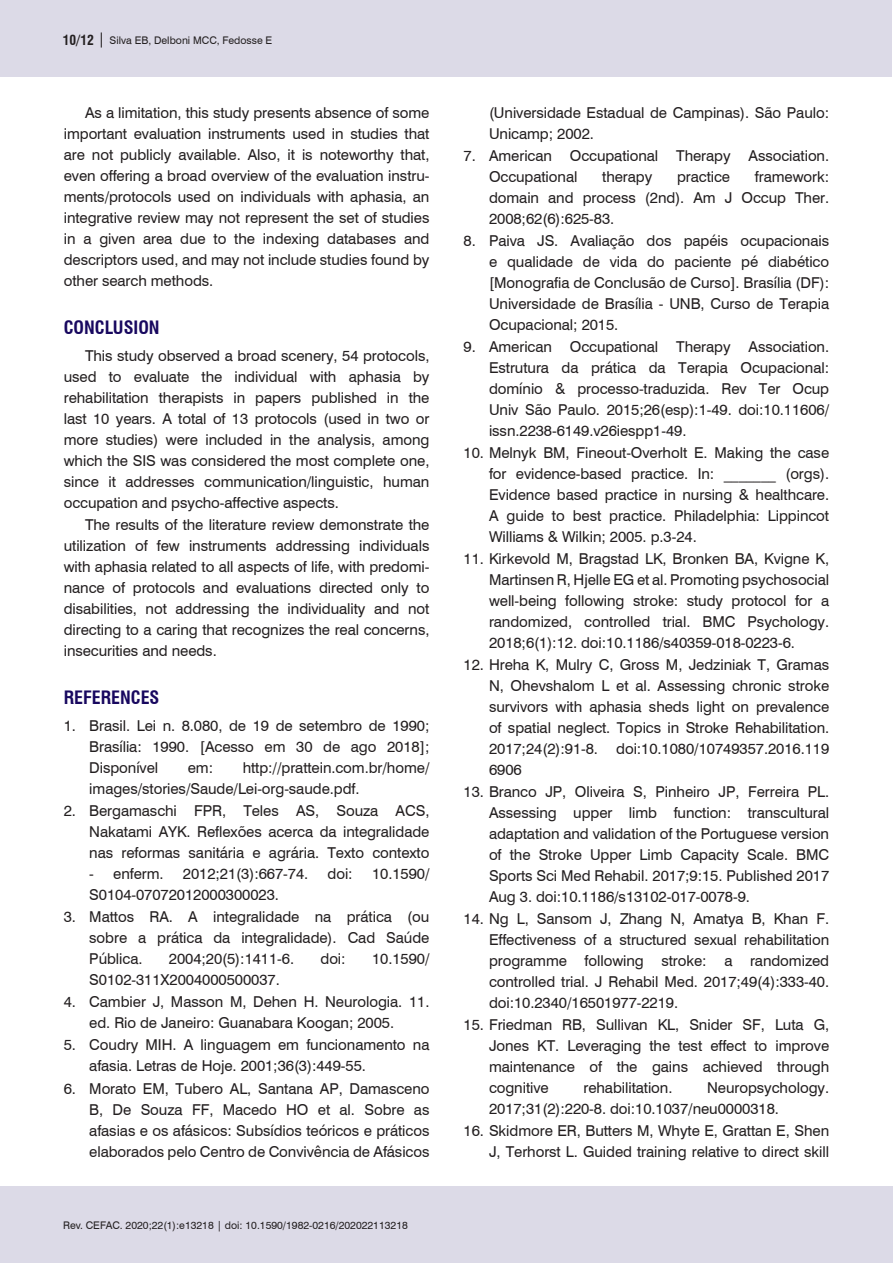
<style>
.page{position:relative;width:893px;height:1263px;background:#fff}
.page>*{position:absolute;margin:0;border:0;box-sizing:border-box;transform-origin:0 0}
.Nivel_1{font:700 condensed 18px "Swiss 721 BT";color:#18085f}
.Corpo_do_texto_INGL{font:15px/21px "Swiss 721 BT";letter-spacing:-.005em;color:#231f20;text-align:justify}
.t1{font:10.5px "Swiss 721 BT";color:#231f20}
.s1{font-weight:700;font-stretch:condensed;font-size:13.5px}
.s2{font-size:15px}
</style>
<div class="page">
<div style="left:0;top:1186px;width:892px;height:77px;background:#dcdae7"></div>
<div style="left:0;top:0;width:892px;height:77px;background:#dcdae7"></div>
<p class="t1" style="left:63px;top:33px;width:211px"><span class="s1">10/12</span> <span class="s2">|</span> Silva EB, Delboni MCC, Fedosse E</p>
<p class="Corpo_do_texto_INGL" style="left:64px;top:101px;width:367px;text-indent:21px">As a limitation, this study presents absence of some important evaluation instruments used in studies that are not publicly available. Also, it is noteworthy that, even offering a broad overview of the evaluation instru&shy;ments/protocols used on individuals with aphasia, an integrative review may not represent the set of studies in a given area due to the indexing databases and descriptors used, and may not include studies found by other search methods.</p>
<p class="Nivel_1" style="left:64px;top:317px;width:97px">CONCLUSION</p>
<p class="Corpo_do_texto_INGL" style="left:64px;top:344px;width:367px;text-indent:21px">This study observed a broad scenery, 54 protocols, used to evaluate the individual with aphasia by rehabilitation therapists in papers published in the last 10 years. A total of 13 protocols (used in two or more studies) were included in the analysis, among which the SIS was considered the most complete one, since it addresses communication/linguistic, human occupation and psycho-affective aspects.</p>
<p class="Corpo_do_texto_INGL" style="left:64px;top:513px;width:367px;text-indent:21px">The results of the literature review demonstrate the utilization of few instruments addressing individuals with aphasia related to all aspects of life, with predomi&shy;nance of protocols and evaluations directed only to disabilities, not addressing the individuality and not directing to a caring that recognizes the real concerns, insecurities and needs.</p>
<p class="Nivel_1" style="left:64px;top:687px;width:97px">REFERENCES</p>
<p class="Corpo_do_texto_INGL" style="left:89px;top:714px;width:342px;text-indent:-26px">1. Brasil. Lei n. 8.080, de 19 de setembro de 1990; Brasília: 1990. [Acesso em 30 de ago 2018]; Disponível</p>
<p class="Corpo_do_texto_INGL" style="left:89px;top:756px;width:342px;text-indent:153px">http://prattein.com.br/home/ images/stories/Saude/Lei-org-saude.pdf.</p>
<p class="Corpo_do_texto_INGL" style="left:89px;top:799px;width:342px;text-indent:-26px">2. Bergamaschi FPR, Teles AS, Souza ACS, Nakatami AYK. Reflexões acerca da integralidade nas reformas sanitária e agrária. Texto contexto</p>
<p class="Corpo_do_texto_INGL" style="left:89px;top:862px;width:76px">- enferm.</p>
<p class="Corpo_do_texto_INGL" style="left:183px;top:862px;width:127px">2012;21(3):667-74.</p>
<p class="Corpo_do_texto_INGL" style="left:328px;top:862px;width:27px">doi:</p>
<p class="Corpo_do_texto_INGL" style="left:372px;top:862px;width:59px">10.1590/</p>
<p class="Corpo_do_texto_INGL" style="left:89px;top:883px;width:191px">S0104-07072012000300023.</p>
<p class="Corpo_do_texto_INGL" style="left:89px;top:905px;width:342px;text-indent:-26px">3. Mattos RA. A integralidade na prática (ou sobre a prática da integralidade). Cad Saúde Pública.</p>
<p class="Corpo_do_texto_INGL" style="left:188px;top:756px;width:27px">em:</p>
<p class="Corpo_do_texto_INGL" style="left:169px;top:947px;width:127px">2004;20(5):1411-6.</p>
<p class="Corpo_do_texto_INGL" style="left:320px;top:947px;width:27px">doi:</p>
<p class="Corpo_do_texto_INGL" style="left:372px;top:947px;width:59px">10.1590/</p>
<p class="Corpo_do_texto_INGL" style="left:89px;top:968px;width:192px">S0102-311X2004000500037.</p>
<p class="Corpo_do_texto_INGL" style="left:89px;top:991px;width:342px;text-indent:-26px">4. Cambier J, Masson M, Dehen H. Neurologia. 11. ed. Rio de Janeiro: Guanabara Koogan; 2005.</p>
<p class="Corpo_do_texto_INGL" style="left:89px;top:1034px;width:342px;text-indent:-26px">5. Coudry MIH. A linguagem em funcionamento na afasia. Letras de Hoje. 2001;36(3):449-55.</p>
<p class="Corpo_do_texto_INGL" style="left:89px;top:1077px;width:342px;text-indent:-26px">6. Morato EM, Tubero AL, Santana AP, Damasceno B, De Souza FF, Macedo HO et al. Sobre as afasias e os afásicos: Subsídios teóricos e práticos elaborados pelo Centro de Convivência de Afásicos</p>
<p class="t1" style="left:63px;top:1218px;width:346px">Rev. CEFAC. 2020;22(1):e13218 | doi: 10.1590/1982-0216/202022113218</p>
<p class="Corpo_do_texto_INGL" style="left:489px;top:101px;width:342px">(Universidade Estadual de Campinas). São Paulo:<br>Unicamp; 2002.</p>
<p class="Corpo_do_texto_INGL" style="left:489px;top:144px;width:342px;text-indent:-26px">7. American Occupational Therapy Association.<br>Occupational</p>
<p class="Corpo_do_texto_INGL" style="left:489px;top:165px;width:342px;text-indent:266px">framework: domain and process (2nd). Am J Occup Ther.<br>2008;62(6):625-83.</p>
<p class="Corpo_do_texto_INGL" style="left:489px;top:229px;width:342px;text-indent:-26px">8. Paiva JS. Avaliação dos papéis ocupacionais e qualidade de vida do paciente pé diabético [Monografia de Conclusão de Curso]. Brasília (DF):<br>Universidade de Brasília - UNB, Curso de Terapia Ocupacional; 2015.</p>
<p class="Corpo_do_texto_INGL" style="left:489px;top:335px;width:342px;text-indent:-26px">9. American Occupational Therapy Association.<br>Estrutura da prática da Terapia Ocupacional: domínio &amp; processo-traduzida. Rev Ter Ocup Univ São Paulo. 2015;26(esp):1-49. doi:10.11606/ issn.2238-6149.v26iespp1-49.</p>
<p class="Corpo_do_texto_INGL" style="left:489px;top:441px;width:342px;text-indent:-26px">10. Melnyk BM, Fineout-Overholt E. Making the case for evidence-based practice. In: _______ (orgs).<br>Evidence based practice in nursing &amp; healthcare.<br>A guide to best practice. Philadelphia: Lippincot Williams &amp; Wilkin; 2005. p.3-24.</p>
<p class="Corpo_do_texto_INGL" style="left:489px;top:547px;width:342px;text-indent:-26px">11. Kirkevold M, Bragstad LK, Bronken BA, Kvigne K, Martinsen R, Hjelle EG et al. Promoting psychosocial well-being following stroke: study protocol for a randomized, controlled trial. BMC Psychology.<br>2018;6(1):12. doi:10.1186/s40359-018-0223-6.</p>
<p class="Corpo_do_texto_INGL" style="left:489px;top:653px;width:342px;text-indent:-26px">12. Hreha K, Mulry C, Gross M, Jedziniak T, Gramas N, Ohevshalom L et al. Assessing chronic stroke survivors with aphasia sheds light on prevalence of spatial neglect. Topics in Stroke Rehabilitation.<br>2017;24(2):91-8. doi:10.1080/10749357.2016.119<br>6906</p>
<p class="Corpo_do_texto_INGL" style="left:489px;top:780px;width:342px;text-indent:-26px">13. Branco JP, Oliveira S, Pinheiro JP, Ferreira PL.<br>Assessing upper limb function: transcultural adaptation and validation of the Portuguese version of the Stroke Upper Limb Capacity Scale. BMC Sports Sci Med Rehabil. 2017;9:15. Published 2017<br>Aug 3. doi:10.1186/s13102-017-0078-9.</p>
<p class="Corpo_do_texto_INGL" style="left:489px;top:907px;width:342px;text-indent:-26px">14. Ng L, Sansom J, Zhang N, Amatya B, Khan F.<br>Effectiveness of a structured sexual rehabilitation programme following stroke: a randomized controlled trial. J Rehabil Med. 2017;49(4):333-40. doi:10.2340/16501977-2219.</p>
<p class="Corpo_do_texto_INGL" style="left:489px;top:1013px;width:342px;text-indent:-26px">15. Friedman RB, Sullivan KL, Snider SF, Luta G, Jones KT. Leveraging the test effect to improve maintenance of the gains achieved through cognitive</p>
<p class="Corpo_do_texto_INGL" style="left:602px;top:165px;width:52px">therapy</p>
<p class="Corpo_do_texto_INGL" style="left:677px;top:165px;width:55px">practice</p>
<p class="Corpo_do_texto_INGL" style="left:489px;top:1076px;width:342px;text-indent:218px">Neuropsychology.<br>2017;31(2):220-8. doi:10.1037/neu0000318.</p>
<p class="Corpo_do_texto_INGL" style="left:463px;top:1119px;width:367px;text-align:right">16. Skidmore ER, Butters M, Whyte E, Grattan E, Shen<br>J, Terhorst L. Guided training relative to direct skill</p>
<p class="Corpo_do_texto_INGL" style="left:583px;top:1076px;width:91px">rehabilitation.</p>
</div>
